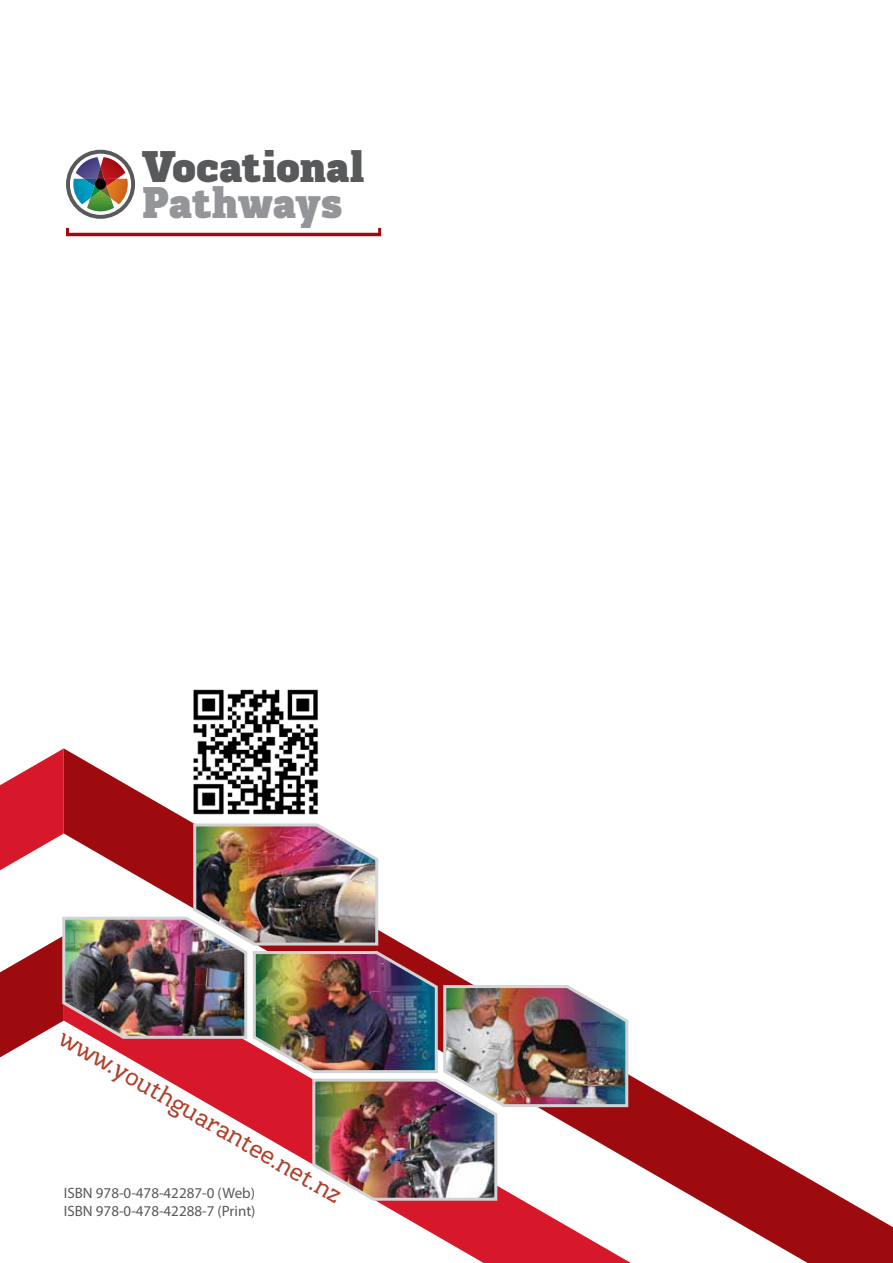
<style>
.page{position:relative;width:893px;height:1263px;background:#fff}
.page>*{position:absolute;margin:0;border:0;box-sizing:border-box;transform-origin:0 0}
.t1{font:900 45.45px "Kondolar";letter-spacing:-.01em;color:#58595b}
.t2{font:900 45.45px "Kondolar";color:#939598}
.t3{font:25.5px "Kondolar";color:#af402b}
.t4{font:15px/18px "Myriad Pro";color:#58595b}
</style>
<div class="page">
<svg style="left:630px;top:1075px;width:263px;height:188px"></svg>
<img style="left:0;top:748px;width:630px;height:515px">
<svg style="left:66px;top:228px;width:315px;height:8px"></svg>
<svg style="left:73px;top:157px;width:55px;height:54px;background:#888077"></svg>
<div style="left:95px;top:179px;width:11px;height:11px;background:#000;border-radius:50%"></div>
<div style="left:66px;top:150px;width:69px;height:69px;border:4px solid #58595b;border-radius:50%"></div>
<img style="left:188px;top:689px;width:136px;height:129px">
<h1 class="t1" style="left:142px;top:137px;width:224px">Vocational</h1>
<h1 class="t2" style="left:142px;top:173px;width:202px">Pathways</h1>
<h2 class="t3" style="left:69px;top:1021px;width:324px;rotate:30deg">www.youthguarantee.net.nz</h2>
<p class="t4" style="left:64px;top:1183px;width:193px">ISBN 978-0-478-42287-0 (Web)<br>ISBN 978-0-478-42288-7 (Print)</p>
</div>
